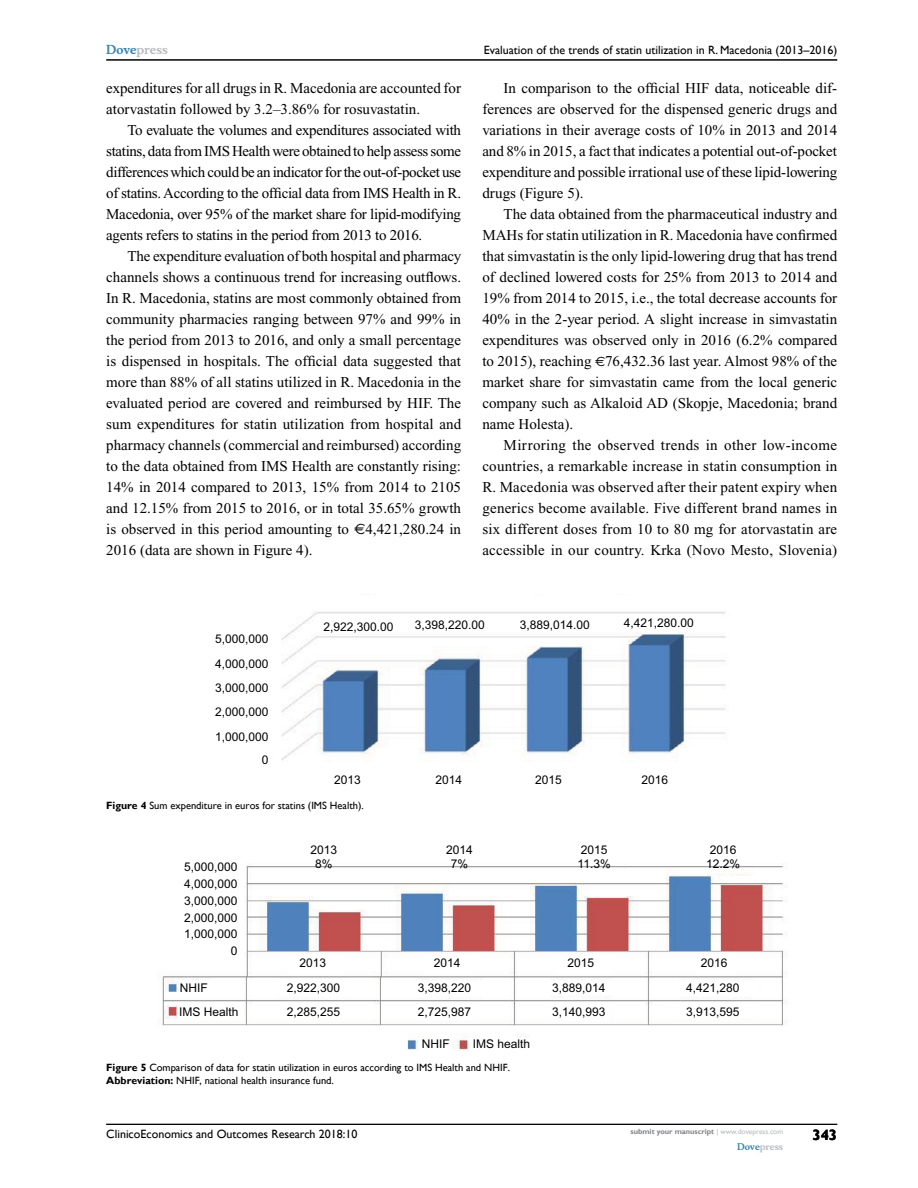
<style>
.page{position:relative;width:918px;height:1188px;background:#fff}
.page>*{position:absolute;margin:0;border:0;box-sizing:border-box;transform-origin:0 0}
.t1{font:15px/21px "Times New Roman";color:#000;text-align:justify}
.t2{font:700 15px "Gill Sans";color:#000}
.t3{font:12px/14.4px "Arial";color:#000;text-align:center}
.t4{font:12px "Gill Sans";color:#000}
.t5{font:700 12px "Musee";color:#b8babc}
.t6{font:10.5px/13.5px "Gill Sans";color:#000}
.t7{font:700 9px "Musee";color:#b8babc}
.t8{font:700 7.5px "Gill Sans";color:#808285}
.s1{color:#3785ad}
.s2{font-weight:700}
.s3{font-weight:400;color:#b8babc}
</style>
<div class="page">
<hr style="left:106px;top:1124px;width:731px;height:1px;background:#000">
<hr style="left:106px;top:60px;width:731px;height:1px;background:#000">
<img style="left:281px;top:594px;width:445px;height:166px">
<img style="left:162px;top:866px;width:626px;height:184px">
<p class="t5" style="left:106px;top:43px;width:63px"><span class="s1">Dove</span>press</p>
<p class="t4" style="left:484px;top:43px;width:355px">Evaluation of the trends of statin utilization in R. Macedonia (2013–2016)</p>
<p class="t1" style="left:106px;top:77px;width:356px">expenditures for all drugs in R. Macedonia are accounted for atorvastatin followed by 3.2–3.86% for rosuvastatin.</p>
<p class="t1" style="left:106px;top:119px;width:356px;text-indent:21px">To evaluate the volumes and expenditures associated with statins, data from IMS Health were obtained to help assess some differences which could be an indicator for the out-of-pocket use of statins. According to the official data from IMS Health in R.<br>Macedonia, over 95% of the market share for lipid-modifying agents refers to statins in the period from 2013 to 2016.</p>
<p class="t1" style="left:106px;top:245px;width:357px;text-indent:21px">The expenditure evaluation of both hospital and pharmacy channels shows a continuous trend for increasing outflows.<br>In R. Macedonia, statins are most commonly obtained from community pharmacies ranging between 97% and 99% in the period from 2013 to 2016, and only a small percentage is dispensed in hospitals. The official data suggested that more than 88% of all statins utilized in R. Macedonia in the evaluated period are covered and reimbursed by HIF. The sum expenditures for statin utilization from hospital and pharmacy channels (commercial and reimbursed) according to the data obtained from IMS Health are constantly rising:<br>14% in 2014 compared to 2013, 15% from 2014 to 2105 and 12.15% from 2015 to 2016, or in total 35.65% growth is observed in this period amounting to 4,421,280.24 in 2016 (data are shown in Figure 4).</p>
<p class="t1" style="left:482px;top:77px;width:356px;text-indent:21px">In comparison to the official HIF data, noticeable dif&shy;ferences are observed for the dispensed generic drugs and variations in their average costs of 10% in 2013 and 2014 and 8% in 2015, a fact that indicates a potential out-of-pocket expenditure and possible irrational use of these lipid-lowering drugs (Figure 5).</p>
<p class="t1" style="left:482px;top:203px;width:356px;text-indent:21px">The data obtained from the pharmaceutical industry and MAHs for statin utilization in R. Macedonia have confirmed that simvastatin is the only lipid-lowering drug that has trend of declined lowered costs for 25% from 2013 to 2014 and 19% from 2014 to 2015, i.e., the total decrease accounts for 40% in the 2-year period. A slight increase in simvastatin expenditures was observed only in 2016 (6.2% compared to 2015), reaching 76,432.36 last year. Almost 98% of the market share for simvastatin came from the local generic company such as Alkaloid AD (Skopje, Macedonia; brand name Holesta).</p>
<p class="t1" style="left:482px;top:434px;width:356px;text-indent:21px">Mirroring the observed trends in other low-income countries, a remarkable increase in statin consumption in R. Macedonia was observed after their patent expiry when generics become available. Five different brand names in six different doses from 10 to 80 mg for atorvastatin are accessible in our country. Krka (Novo Mesto, Slovenia)</p>
<p class="t3" style="left:215px;top:632px;width:55px">5,000,000</p>
<p class="t3" style="left:215px;top:656px;width:55px">4,000,000</p>
<p class="t3" style="left:215px;top:681px;width:55px">3,000,000</p>
<p class="t3" style="left:215px;top:705px;width:55px">2,000,000</p>
<p class="t3" style="left:215px;top:729px;width:55px">1,000,000</p>
<p class="t3" style="left:262px;top:753px;width:8px">0</p>
<p class="t3" style="left:324px;top:619px;width:72px">2,922,300.00</p>
<p class="t3" style="left:415px;top:618px;width:72px">3,398,220.00</p>
<p class="t3" style="left:520px;top:618px;width:72px">3,889,014.00</p>
<p class="t3" style="left:624px;top:616px;width:72px">4,421,280.00</p>
<p class="t3" style="left:334px;top:773px;width:28px">2013</p>
<p class="t3" style="left:435px;top:773px;width:28px">2014</p>
<p class="t3" style="left:535px;top:773px;width:28px">2015</p>
<p class="t3" style="left:641px;top:773px;width:28px">2016</p>
<p class="t6" style="left:106px;top:799px;width:259px"><span class="s2">Figure 4</span> Sum expenditure in euros for statins (IMS Health).</p>
<p class="t3" style="left:184px;top:860px;width:55px">5,000,000</p>
<p class="t3" style="left:184px;top:877px;width:55px">4,000,000</p>
<p class="t3" style="left:184px;top:894px;width:55px">3,000,000</p>
<p class="t3" style="left:184px;top:911px;width:55px">2,000,000</p>
<p class="t3" style="left:184px;top:926px;width:55px">1,000,000</p>
<p class="t3" style="left:231px;top:944px;width:8px">0</p>
<p class="t3" style="left:179px;top:976px;width:61px;line-height:23.9px;text-align:left">NHIF<br>IMS Health</p>
<p class="t3" style="left:310px;top:843px;width:28px">2013<br>8%</p>
<p class="t3" style="left:446px;top:843px;width:28px">2014<br>7%</p>
<p class="t3" style="left:578px;top:843px;width:35px;text-align:left">2015<br>11.3%</p>
<p class="t3" style="left:706px;top:843px;width:36px">2016<br>12.2%</p>
<p class="t3" style="left:299px;top:956px;width:28px">2013</p>
<p class="t3" style="left:434px;top:956px;width:28px">2014</p>
<p class="t3" style="left:567px;top:956px;width:28px">2015</p>
<p class="t3" style="left:701px;top:956px;width:28px">2016</p>
<p class="t3" style="left:287px;top:981px;width:55px">2,922,300</p>
<p class="t3" style="left:418px;top:981px;width:55px">3,398,220</p>
<p class="t3" style="left:552px;top:981px;width:55px">3,889,014</p>
<p class="t3" style="left:686px;top:981px;width:55px">4,421,280</p>
<p class="t3" style="left:418px;top:1004px;width:55px">2,725,987</p>
<p class="t3" style="left:552px;top:1004px;width:55px">3,140,993</p>
<p class="t3" style="left:686px;top:1004px;width:55px">3,913,595</p>
<p class="t3" style="left:422px;top:1036px;width:29px">NHIF</p>
<p class="t3" style="left:287px;top:1004px;width:55px">2,285,255</p>
<p class="t3" style="left:473px;top:1037px;width:59px">IMS health</p>
<p class="t6" style="left:106px;top:1061px;width:405px"><span class="s2">Figure 5</span> Comparison of data for statin utilization in euros according to IMS Health and NHIF.<br><span class="s2">Abbreviation:</span> NHIF, national health insurance fund.</p>
<p class="t4" style="left:106px;top:1127px;width:253px">ClinicoEconomics and Outcomes Research 2018:10</p>
<p class="t8" style="left:631px;top:1127px;width:154px">submit your manuscript <span class="s3">| www.dovepress.com</span></p>
<p class="t7" style="left:737px;top:1141px;width:48px"><span class="s1">Dove</span>press</p>
<p class="t2" style="left:812px;top:1126px;width:26px">343</p>
</div>
